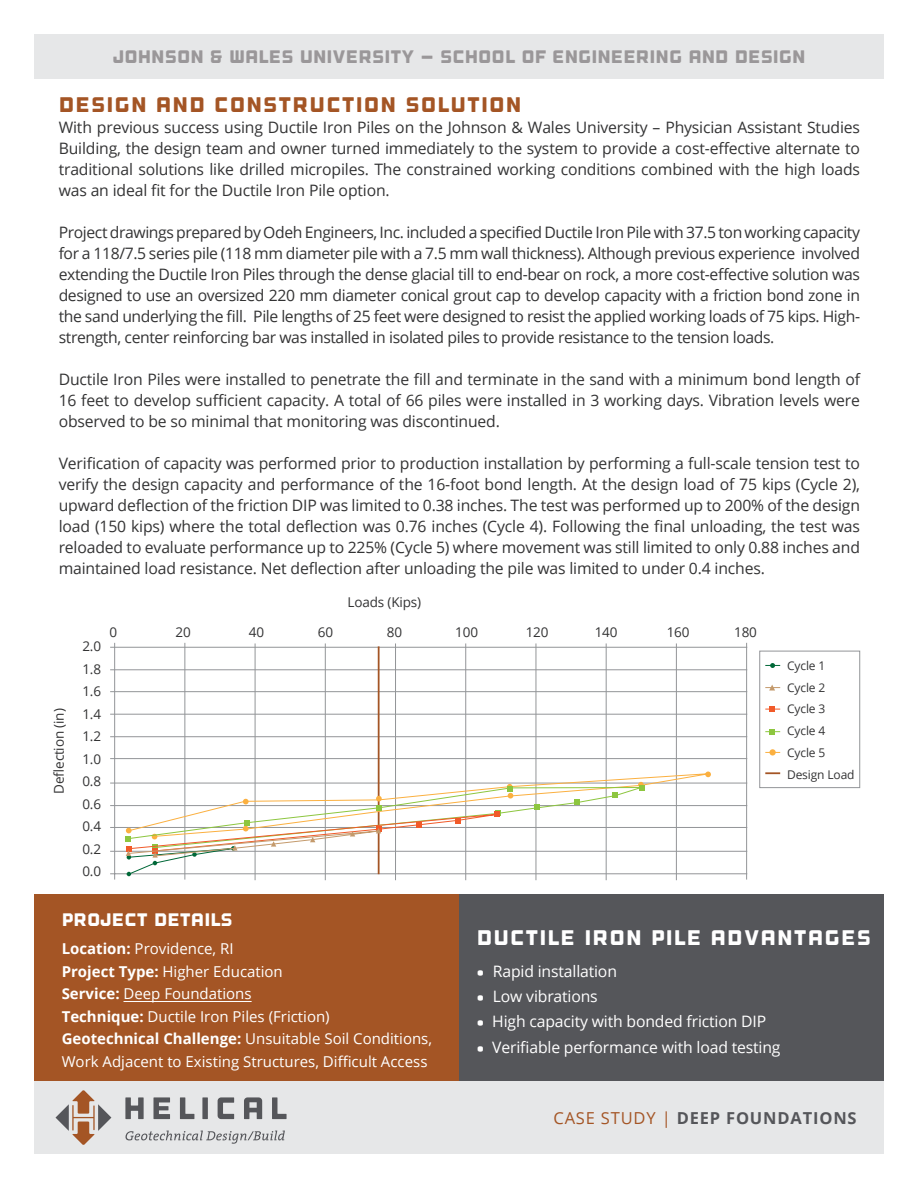
<style>
.page{position:relative;width:918px;height:1188px;background:#fff}
.page>*{position:absolute;margin:0;border:0;box-sizing:border-box;transform-origin:0 0}
.t1{font:21px "Outage";letter-spacing:.05em;color:#a45525}
.t2{font:21px "Outage";letter-spacing:.05em;color:#fff}
.t3{font:18px "Outage";color:#9a9799}
.t4{font:18px "Outage Cut";color:#fff}
.t5{font:700 16.5px "Open Sans";letter-spacing:.05em;color:#55565a}
.t6{font:15.75px/21px "Open Sans";letter-spacing:-.01em;color:#333334;text-align:justify}
.t7{font:15.75px "Open Sans";letter-spacing:-.01em;color:#fff}
.t8{font:15px/22.5px "Open Sans";color:#fff}
.t9{font:13.5px/22.5px "Open Sans";letter-spacing:-.01em;color:#333334;text-align:justify}
.t10{font:12px/21.8px "Open Sans";letter-spacing:-.01em;color:#333334}
.s1{font-weight:700}
.s2{font-family:"Diavlo"}
.s3{font-weight:400;color:#a45525}
</style>
<div class="page">
<div style="left:34px;top:895px;width:425px;height:187px;background:#a45525"></div>
<div style="left:459px;top:895px;width:425px;height:187px;background:#55565a"></div>
<hr style="left:124px;top:1001px;width:128px;height:1px;background:#fff">
<div style="left:34px;top:34px;width:850px;height:45px;background:#e6e7e8"></div>
<div style="left:34px;top:1081px;width:850px;height:73px;background:#e6e7e8"></div>
<svg style="left:126px;top:1131px;width:159px;height:13px"></svg>
<svg style="left:125px;top:1097px;width:19px;height:22px"></svg>
<svg style="left:153px;top:1097px;width:17px;height:22px"></svg>
<svg style="left:180px;top:1097px;width:14px;height:22px"></svg>
<div style="left:202px;top:1097px;width:6px;height:22px;background:#55565a"></div>
<svg style="left:218px;top:1097px;width:16px;height:22px"></svg>
<svg style="left:244px;top:1097px;width:18px;height:22px"></svg>
<svg style="left:272px;top:1097px;width:15px;height:22px"></svg>
<svg style="left:56px;top:1090px;width:55px;height:55px"></svg>
<hr style="left:110px;top:647px;width:637px;height:1px;background:#939598">
<hr style="left:110px;top:670px;width:637px;height:1px;background:#939598">
<hr style="left:110px;top:691px;width:637px;height:1px;background:#939598">
<hr style="left:110px;top:714px;width:637px;height:1px;background:#939598">
<hr style="left:110px;top:736px;width:637px;height:1px;background:#939598">
<hr style="left:110px;top:758px;width:637px;height:1px;background:#939598">
<hr style="left:110px;top:783px;width:637px;height:1px;background:#939598">
<hr style="left:110px;top:805px;width:637px;height:1px;background:#939598">
<hr style="left:110px;top:827px;width:637px;height:1px;background:#939598">
<hr style="left:110px;top:851px;width:637px;height:1px;background:#939598">
<hr style="left:110px;top:873px;width:637px;height:1px;background:#939598">
<hr style="left:114px;top:643px;width:1px;height:237px;background:#939598">
<hr style="left:185px;top:643px;width:1px;height:237px;background:#939598">
<hr style="left:325px;top:643px;width:1px;height:237px;background:#939598">
<hr style="left:255px;top:643px;width:1px;height:237px;background:#939598">
<hr style="left:395px;top:643px;width:1px;height:237px;background:#939598">
<hr style="left:465px;top:643px;width:1px;height:237px;background:#939598">
<hr style="left:536px;top:643px;width:1px;height:237px;background:#939598">
<hr style="left:606px;top:643px;width:1px;height:237px;background:#939598">
<hr style="left:676px;top:643px;width:1px;height:237px;background:#939598">
<hr style="left:746px;top:643px;width:1px;height:237px;background:#939598">
<hr style="left:378px;top:646px;width:2px;height:228px;background:#a45525">
<svg style="left:125px;top:772px;width:601px;height:104px"></svg>
<div style="left:759px;top:651px;width:101px;height:137px;background:#fff;border:1px solid #939598"></div>
<svg style="left:769px;top:749px;width:7px;height:7px"></svg>
<svg style="left:765px;top:752px;width:15px;height:1px"></svg>
<svg style="left:765px;top:663px;width:15px;height:5px"></svg>
<svg style="left:765px;top:772px;width:15px;height:2px"></svg>
<svg style="left:765px;top:729px;width:15px;height:6px"></svg>
<svg style="left:765px;top:706px;width:15px;height:6px"></svg>
<svg style="left:765px;top:685px;width:15px;height:6px"></svg>
<p class="t3" style="left:113px;top:46px;width:694px">JOHNSON &amp; WALES UNIVERSITY – SCHOOL OF ENGINEERING AND DESIGN</p>
<h1 class="t1" style="left:59px;top:92px;width:464px">DESIGN AND CONSTRUCTION SOLUTION</h1>
<p class="t6" style="left:59px;top:116px;width:803px">With previous success using Ductile Iron Piles on the Johnson &amp; Wales University – Physician Assistant Studies Building, the design team and owner turned immediately to the system to provide a cost-effective alternate to traditional solutions like drilled micropiles. The constrained working conditions combined with the high loads was an ideal fit for the Ductile Iron Pile option.</p>
<p class="t6" style="left:59px;top:221px;width:803px">Project drawings prepared by Odeh Engineers, Inc. included a specified Ductile Iron Pile with 37.5 ton working capacity for a 118/7.5 series pile (118 mm diameter pile with a 7.5 mm wall thickness). Although previous experience involved extending the Ductile Iron Piles through the dense glacial till to end-bear on rock, a more cost-effective solution was designed to use an oversized 220 mm diameter conical grout cap to develop capacity with a friction bond zone in the sand underlying the fill. Pile lengths of 25 feet were designed to resist the applied working loads of 75 kips. High&shy;strength, center reinforcing bar was installed in isolated piles to provide resistance to the tension loads.</p>
<p class="t6" style="left:59px;top:368px;width:803px">Ductile Iron Piles were installed to penetrate the fill and terminate in the sand with a minimum bond length of 16 feet to develop sufficient capacity. A total of 66 piles were installed in 3 working days. Vibration levels were observed to be so minimal that monitoring was discontinued.</p>
<p class="t6" style="left:59px;top:452px;width:803px">Verification of capacity was performed prior to production installation by performing a full-scale tension test to verify the design capacity and performance of the 16-foot bond length. At the design load of 75 kips (Cycle 2), upward deflection of the friction DIP was limited to 0.38 inches. The test was performed up to 200% of the design load (150 kips) where the total deflection was 0.76 inches (Cycle 4). Following the final unloading, the test was reloaded to evaluate performance up to 225% (Cycle 5) where movement was still limited to only 0.88 inches and maintained load resistance. Net deflection after unloading the pile was limited to under 0.4 inches.</p>
<p class="t9" style="left:347px;top:590px;width:75px">Loads (Kips)</p>
<p class="t9" style="left:47px;top:794px;width:87px;rotate:-90deg">Deflection (in)</p>
<p class="t9" style="left:82px;top:635px;width:20px">2.0<br>1.8<br>1.6<br>1.4<br>1.2<br>1.0<br>0.8<br>0.6<br>0.4<br>0.2<br>0.0</p>
<p class="t9" style="left:110px;top:620px;width:9px">0</p>
<p class="t9" style="left:176px;top:620px;width:17px">20</p>
<p class="t9" style="left:249px;top:620px;width:17px">40</p>
<p class="t9" style="left:318px;top:620px;width:17px">60</p>
<p class="t9" style="left:387px;top:620px;width:17px">80</p>
<p class="t9" style="left:455px;top:620px;width:24px">100</p>
<p class="t9" style="left:526px;top:620px;width:24px">120</p>
<p class="t9" style="left:595px;top:620px;width:24px">140</p>
<p class="t9" style="left:667px;top:620px;width:24px">160</p>
<p class="t9" style="left:734px;top:620px;width:24px">180</p>
<p class="t10" style="left:787px;top:654px;width:69px">Cycle 1<br>Cycle 2<br>Cycle 3<br>Cycle 4<br>Cycle 5<br>Design Load</p>
<p class="t4" style="left:62px;top:910px;width:173px">PROJECT DETAILS</p>
<p class="t8" style="left:62px;top:937px;width:372px"><span class="s1">Location:</span> Providence, RI<br><span class="s1">Project Type:</span> Higher Education<br><span class="s1">Service:</span> Deep Foundations<br><span class="s1">Technique:</span> Ductile Iron Piles (Friction)<br><span class="s1">Geotechnical Challenge:</span> Unsuitable Soil Conditions, Work Adjacent to Existing Structures, Difficult Access</p>
<h1 class="t2" style="left:477px;top:925px;width:396px">DUCTILE IRON PILE ADVANTAGES</h1>
<p class="t7" style="left:477px;top:960px;width:142px"><span class="s2">•</span> Rapid installation</p>
<p class="t7" style="left:477px;top:986px;width:123px"><span class="s2">•</span> Low vibrations</p>
<p class="t7" style="left:477px;top:1011px;width:291px"><span class="s2">•</span> High capacity with bonded friction DIP</p>
<p class="t7" style="left:477px;top:1036px;width:305px"><span class="s2">•</span> Verifiable performance with load testing</p>
<p class="t5" style="left:553px;top:1106px;width:305px"><span class="s3">CASE STUDY |</span> Deep Foundations</p>
</div>
